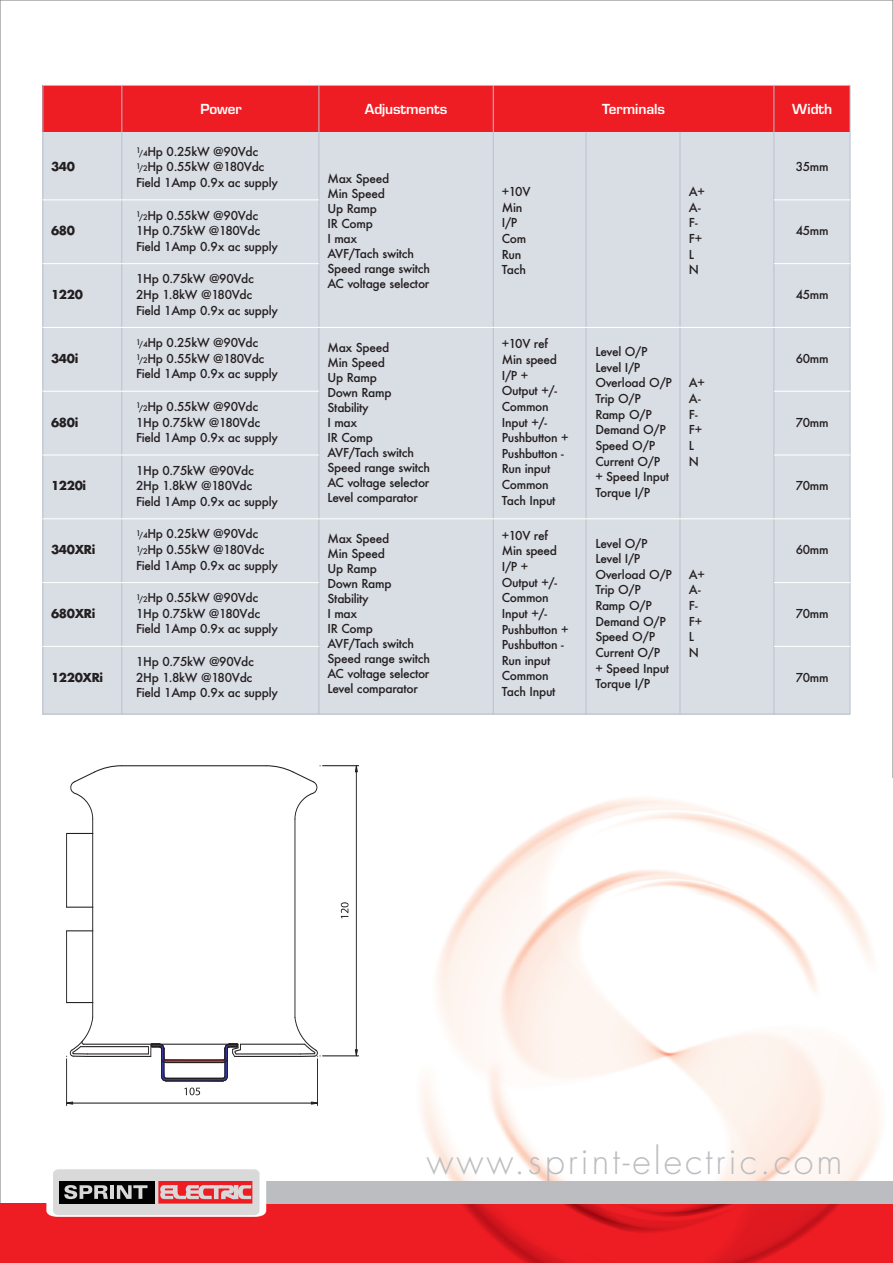
<style>
.page{position:relative;width:893px;height:1263px;background:#fff}
.page>*{position:absolute;margin:0;border:0;box-sizing:border-box;transform-origin:0 0}
.t1{font:300 36px "Futura";letter-spacing:.08em;color:#bcbdc0}
.t2{font:600 13.5px "Eurostile";letter-spacing:-.005em;color:#fff}
.t3{font:500 12px/15.6px "Futura";letter-spacing:-.025em;color:#231f20}
.t4{font:700 12px "Futura";letter-spacing:-.03em;color:#231f20}
.s1{font-size:7.5px}
</style>
<div class="page">
<img style="left:421px;top:798px;width:459px;height:382px">
<div style="left:43px;top:85px;width:807px;height:47px;background:#ee1d23"></div>
<img style="left:0;top:1203px;width:893px;height:60px">
<div style="left:242px;top:1180px;width:651px;height:23px;background:#bcbdc0"></div>
<svg style="left:41px;top:1169px;width:229px;height:49px;background:#c1a2a3"></svg>
<div style="left:43px;top:132px;width:807px;height:582px;background:#d9dde4"></div>
<hr style="left:121px;top:85px;width:1px;height:629px;background:#bac1cd">
<hr style="left:319px;top:85px;width:1px;height:629px;background:#bac1cd">
<hr style="left:493px;top:85px;width:1px;height:629px;background:#bac1cd">
<hr style="left:586px;top:132px;width:1px;height:582px;background:#bac1cd">
<hr style="left:680px;top:132px;width:1px;height:582px;background:#bac1cd">
<hr style="left:773px;top:85px;width:1px;height:629px;background:#bac1cd">
<hr style="left:43px;top:199px;width:276px;height:1px;background:#fff">
<hr style="left:774px;top:199px;width:76px;height:1px;background:#fff">
<hr style="left:774px;top:263px;width:76px;height:1px;background:#fff">
<hr style="left:774px;top:391px;width:76px;height:1px;background:#fff">
<hr style="left:774px;top:454px;width:76px;height:1px;background:#fff">
<hr style="left:774px;top:582px;width:76px;height:1px;background:#fff">
<hr style="left:774px;top:646px;width:76px;height:1px;background:#fff">
<hr style="left:43px;top:263px;width:276px;height:1px;background:#fff">
<hr style="left:43px;top:327px;width:807px;height:1px;background:#fff">
<hr style="left:43px;top:391px;width:276px;height:1px;background:#fff">
<hr style="left:43px;top:454px;width:276px;height:1px;background:#fff">
<hr style="left:43px;top:518px;width:807px;height:1px;background:#fff">
<hr style="left:43px;top:582px;width:276px;height:1px;background:#fff">
<hr style="left:43px;top:646px;width:276px;height:1px;background:#fff">
<hr style="left:87px;top:1056px;width:64px;height:1px;background:#231f20">
<hr style="left:235px;top:1056px;width:65px;height:1px;background:#231f20">
<hr style="left:295px;top:819px;width:1px;height:198px;background:#231f20">
<hr style="left:121px;top:765px;width:145px;height:1px;background:#231f20">
<hr style="left:84px;top:1044px;width:154px;height:1px;background:#231f20">
<hr style="left:92px;top:819px;width:1px;height:198px;background:#231f20">
<svg style="left:70px;top:765px;width:52px;height:54px"></svg>
<hr style="left:81px;top:1046px;width:67px;height:1px;background:#231f20">
<hr style="left:87px;top:1054px;width:61px;height:1px;background:#231f20">
<hr style="left:240px;top:1044px;width:65px;height:1px;background:#231f20">
<hr style="left:236px;top:1054px;width:64px;height:1px;background:#231f20">
<svg style="left:148px;top:1043px;width:93px;height:38px"></svg>
<hr style="left:323px;top:1055px;width:36px;height:1px;background:#231f20">
<hr style="left:323px;top:765px;width:36px;height:1px;background:#231f20">
<hr style="left:356px;top:772px;width:1px;height:278px;background:#231f20">
<svg style="left:355px;top:1049px;width:3px;height:7px"></svg>
<svg style="left:341px;top:902px;width:8px;height:16px"></svg>
<svg style="left:266px;top:765px;width:55px;height:54px"></svg>
<svg style="left:355px;top:765px;width:3px;height:7px"></svg>
<svg style="left:67px;top:833px;width:25px;height:1px"></svg>
<hr style="left:66px;top:833px;width:1px;height:74px;background:#231f20">
<svg style="left:67px;top:907px;width:26px;height:1px"></svg>
<svg style="left:67px;top:930px;width:26px;height:1px"></svg>
<hr style="left:66px;top:931px;width:1px;height:71px;background:#231f20">
<svg style="left:67px;top:1002px;width:25px;height:1px"></svg>
<hr style="left:66px;top:1059px;width:1px;height:46px;background:#231f20">
<hr style="left:317px;top:1059px;width:1px;height:46px;background:#231f20">
<hr style="left:73px;top:1103px;width:238px;height:1px;background:#231f20">
<svg style="left:66px;top:1101px;width:7px;height:3px"></svg>
<svg style="left:184px;top:1087px;width:16px;height:8px"></svg>
<svg style="left:66px;top:1017px;width:27px;height:40px"></svg>
<svg style="left:295px;top:1017px;width:26px;height:40px"></svg>
<svg style="left:311px;top:1101px;width:7px;height:3px"></svg>
<p class="t2" style="left:200px;top:104px;width:43px">Power</p>
<p class="t2" style="left:365px;top:104px;width:84px">Adjustments</p>
<p class="t2" style="left:602px;top:104px;width:64px">Terminals</p>
<p class="t2" style="left:792px;top:104px;width:42px">Width</p>
<p class="t4" style="left:51px;top:161px;width:26px">340</p>
<p class="t4" style="left:51px;top:225px;width:26px">680</p>
<p class="t4" style="left:51px;top:289px;width:33px">1220</p>
<p class="t4" style="left:51px;top:353px;width:29px">340i</p>
<p class="t4" style="left:51px;top:417px;width:29px">680i</p>
<p class="t4" style="left:51px;top:480px;width:37px">1220i</p>
<p class="t4" style="left:51px;top:544px;width:46px">340XRi</p>
<p class="t4" style="left:51px;top:608px;width:46px">680XRi</p>
<p class="t4" style="left:51px;top:672px;width:54px">1220XRi</p>
<p class="t3" style="left:136px;top:144px;width:143px"><sup>1</sup><span class="s1">/4</span>Hp 0.25kW @90Vdc<br><sup>1</sup><span class="s1">/2</span>Hp 0.55kW @180Vdc<br>Field 1Amp 0.9x ac supply</p>
<p class="t3" style="left:136px;top:208px;width:143px"><sup>1</sup><span class="s1">/2</span>Hp 0.55kW @90Vdc<br>1Hp 0.75kW @180Vdc<br>Field 1Amp 0.9x ac supply</p>
<p class="t3" style="left:136px;top:271px;width:143px">1Hp 0.75kW @90Vdc<br>2Hp 1.8kW @180Vdc<br>Field 1Amp 0.9x ac supply</p>
<p class="t3" style="left:136px;top:335px;width:143px"><sup>1</sup><span class="s1">/4</span>Hp 0.25kW @90Vdc<br><sup>1</sup><span class="s1">/2</span>Hp 0.55kW @180Vdc<br>Field 1Amp 0.9x ac supply</p>
<p class="t3" style="left:136px;top:399px;width:143px"><sup>1</sup><span class="s1">/2</span>Hp 0.55kW @90Vdc<br>1Hp 0.75kW @180Vdc<br>Field 1Amp 0.9x ac supply</p>
<p class="t3" style="left:136px;top:463px;width:143px">1Hp 0.75kW @90Vdc<br>2Hp 1.8kW @180Vdc<br>Field 1Amp 0.9x ac supply</p>
<p class="t3" style="left:136px;top:526px;width:143px"><sup>1</sup><span class="s1">/4</span>Hp 0.25kW @90Vdc<br><sup>1</sup><span class="s1">/2</span>Hp 0.55kW @180Vdc<br>Field 1Amp 0.9x ac supply</p>
<p class="t3" style="left:136px;top:590px;width:143px"><sup>1</sup><span class="s1">/2</span>Hp 0.55kW @90Vdc<br>1Hp 0.75kW @180Vdc<br>Field 1Amp 0.9x ac supply</p>
<p class="t3" style="left:136px;top:654px;width:143px">1Hp 0.75kW @90Vdc<br>2Hp 1.8kW @180Vdc<br>Field 1Amp 0.9x ac supply</p>
<p class="t3" style="left:327px;top:171px;width:104px;line-height:15px">Max Speed<br>Min Speed<br>Up Ramp<br>IR Comp<br>I max<br>AVF/Tach switch<br>Speed range switch<br>AC voltage selector</p>
<p class="t3" style="left:327px;top:340px;width:104px;line-height:15px">Max Speed<br>Min Speed<br>Up Ramp<br>Down Ramp<br>Stability<br>I max<br>IR Comp<br>AVF/Tach switch<br>Speed range switch<br>AC voltage selector<br>Level comparator</p>
<p class="t3" style="left:327px;top:531px;width:104px;line-height:15px">Max Speed<br>Min Speed<br>Up Ramp<br>Down Ramp<br>Stability<br>I max<br>IR Comp<br>AVF/Tach switch<br>Speed range switch<br>AC voltage selector<br>Level comparator</p>
<p class="t3" style="left:502px;top:184px;width:30px">+10V<br>Min<br>I/P<br>Com<br>Run<br>Tach</p>
<p class="t3" style="left:689px;top:184px;width:17px">A+<br>A-<br>F-<br>F+<br>L<br>N</p>
<p class="t3" style="left:502px;top:336px;width:68px">+10V ref<br>Min speed<br>I/P +<br>Output +/-<br>Common<br>Input +/-<br>Pushbutton +<br>Pushbutton -<br>Run input<br>Common<br>Tach Input</p>
<p class="t3" style="left:595px;top:344px;width:78px">Level O/P<br>Level I/P<br>Overload O/P<br>Trip O/P<br>Ramp O/P<br>Demand O/P<br>Speed O/P<br>Current O/P<br>+ Speed Input<br>Torque I/P</p>
<p class="t3" style="left:502px;top:528px;width:68px">+10V ref<br>Min speed<br>I/P +<br>Output +/-<br>Common<br>Input +/-<br>Pushbutton +<br>Pushbutton -<br>Run input<br>Common<br>Tach Input</p>
<p class="t3" style="left:595px;top:536px;width:78px">Level O/P<br>Level I/P<br>Overload O/P<br>Trip O/P<br>Ramp O/P<br>Demand O/P<br>Speed O/P<br>Current O/P<br>+ Speed Input<br>Torque I/P</p>
<p class="t3" style="left:689px;top:375px;width:17px">A+<br>A-<br>F-<br>F+<br>L<br>N</p>
<p class="t3" style="left:689px;top:567px;width:17px">A+<br>A-<br>F-<br>F+<br>L<br>N</p>
<p class="t3" style="left:796px;top:159px;width:34px">35mm</p>
<p class="t3" style="left:796px;top:223px;width:34px">45mm</p>
<p class="t3" style="left:796px;top:287px;width:34px">45mm</p>
<p class="t3" style="left:796px;top:351px;width:34px">60mm</p>
<p class="t3" style="left:796px;top:415px;width:34px">70mm</p>
<p class="t3" style="left:796px;top:478px;width:34px">70mm</p>
<p class="t3" style="left:796px;top:542px;width:34px">60mm</p>
<p class="t3" style="left:796px;top:606px;width:34px">70mm</p>
<p class="t3" style="left:796px;top:670px;width:34px">70mm</p>
<h1 class="t1" style="left:427px;top:1144px;width:417px">www.sprint-electric.com</h1>
</div>
